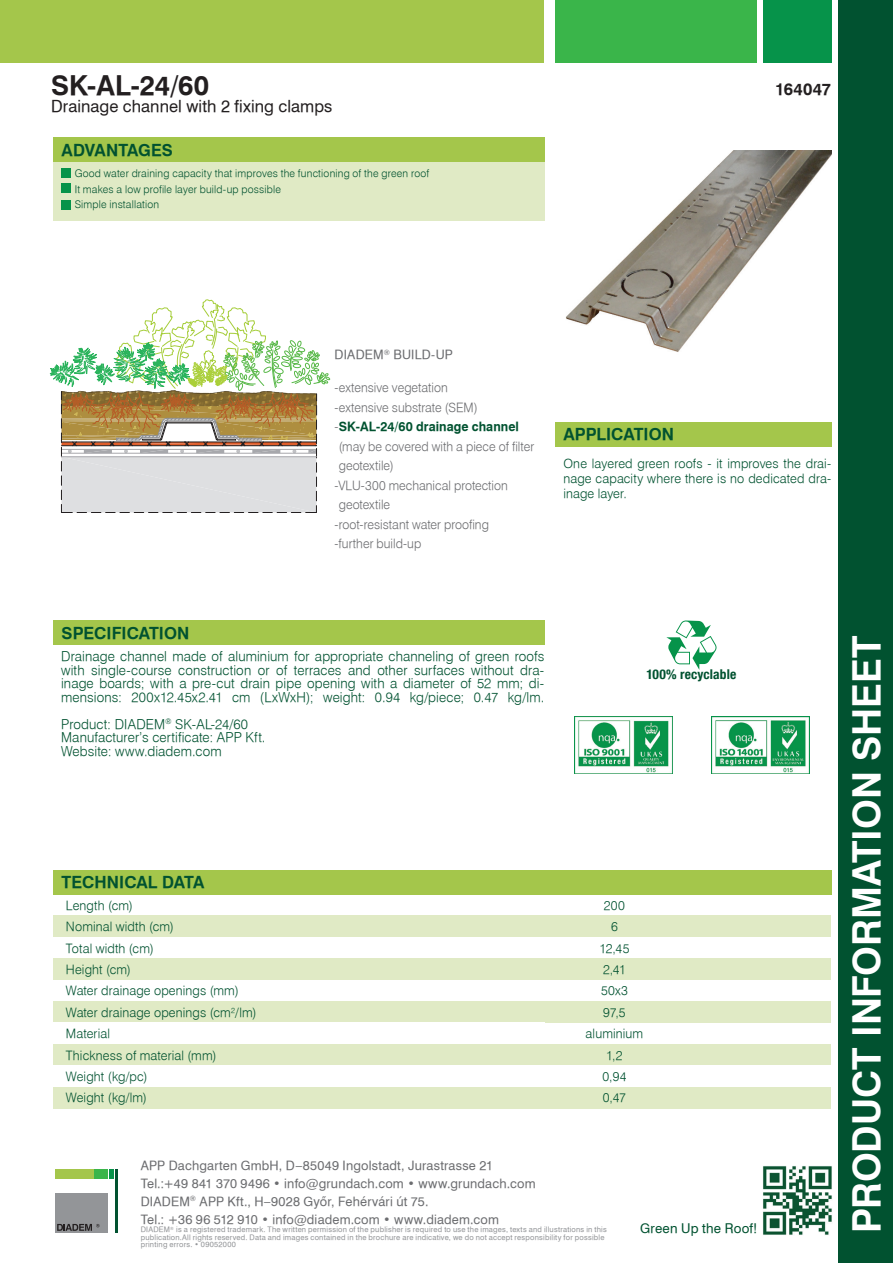
<style>
.page{position:relative;width:893px;height:1263px;background:#fff}
.page>*{position:absolute;margin:0;border:0;box-sizing:border-box;transform-origin:0 0}
.t1{font:37.8px "H Swiss 721 BT Bold";letter-spacing:-.005em;color:#fff}
.t2{font:27px "H Swiss 721 BT Bold";color:#231f20}
.t3{font:16.5px "H Swiss 721 BT Bold";color:#015230}
.t4{font:16.5px "H Swiss 721 BT";letter-spacing:.005em;color:#231f20}
.t5{font:16.5px "H Swiss 721 BT Bold";letter-spacing:.015em;color:#231f20}
.t6{font:13.5px/13.5px "H Swiss 721 Light BT";letter-spacing:.01em;color:#015230;text-align:justify}
.t7{font:700 condensed 13.5px "Helvetica Neue LT Com";letter-spacing:.01em;color:#015230}
.t8{font:13.2px "H Swiss 721 BT";letter-spacing:.015em;color:#015230}
.t9{font:12.75px/15.3px "H Swiss 721 Light BT";letter-spacing:.01em;color:#015230;text-align:justify}
.t10{font:12.75px/18px "H Swiss 721 BT";letter-spacing:.015em;color:#6c6d70}
.t11{font:12.75px/19.5px "H Swiss 721 Light BT";color:#6c6d70}
.t12{font:12.75px "H Swiss 721 BT Bold";letter-spacing:.005em;color:#015230}
.t13{font:10.5px/15.3px "H Swiss 721 Light BT";letter-spacing:.015em;color:#015230}
.t14{font:7.5px/7.5px "H Swiss 721 BT";letter-spacing:.025em;color:#939598}
.s1{font-family:"H Swiss 721 Light BT";color:#6c6d70}
</style>
<div class="page">
<svg style="left:50px;top:300px;width:280px;height:213px"></svg>
<div style="left:53px;top:147px;width:491px;height:74px;background:#e0eac5"></div>
<div style="left:554px;top:0;width:202px;height:63px;background:#3ab54a"></div>
<div style="left:763px;top:0;width:68px;height:63px;background:#06934a"></div>
<div style="left:838px;top:0;width:55px;height:1263px;background:#015230"></div>
<div style="left:53px;top:138px;width:491px;height:24px;background:#a4c64b"></div>
<div style="left:53px;top:620px;width:491px;height:25px;background:#a4c64b"></div>
<div style="left:555px;top:422px;width:276px;height:24px;background:#a4c64b"></div>
<img style="left:574px;top:716px;width:98px;height:57px">
<img style="left:712px;top:716px;width:98px;height:57px">
<svg style="left:666px;top:620px;width:50px;height:50px"></svg>
<div style="left:53px;top:870px;width:778px;height:24px;background:#a4c64b"></div>
<div style="left:398px;top:916px;width:433px;height:21px;background:#e0eac5"></div>
<div style="left:398px;top:1001px;width:433px;height:22px;background:#e0eac5"></div>
<div style="left:53px;top:1001px;width:491px;height:22px;background:#e0eac5"></div>
<div style="left:53px;top:1044px;width:491px;height:21px;background:#e0eac5"></div>
<div style="left:398px;top:1044px;width:433px;height:21px;background:#e0eac5"></div>
<div style="left:53px;top:1087px;width:491px;height:21px;background:#e0eac5"></div>
<div style="left:398px;top:1087px;width:433px;height:21px;background:#e0eac5"></div>
<img style="left:566px;top:150px;width:265px;height:202px">
<div style="left:53px;top:916px;width:491px;height:21px;background:#e0eac5"></div>
<img style="left:763px;top:1166px;width:69px;height:69px">
<div style="left:398px;top:958px;width:433px;height:22px;background:#e0eac5"></div>
<div style="left:53px;top:958px;width:491px;height:22px;background:#e0eac5"></div>
<svg style="left:55px;top:1169px;width:63px;height:64px"></svg>
<div style="left:0;top:0;width:544px;height:63px;background:#a4c64b"></div>
<div style="left:62px;top:168px;width:9px;height:9px;background:#06934a"></div>
<div style="left:62px;top:183px;width:9px;height:10px;background:#06934a"></div>
<div style="left:62px;top:200px;width:9px;height:9px;background:#06934a"></div>
<h2 class="t2" style="left:51px;top:69px;width:160px">SK-AL-24/60</h2>
<p class="t4" style="left:51px;top:96px;width:283px">Drainage channel with 2 fixing clamps</p>
<p class="t3" style="left:62px;top:140px;width:113px">ADVANTAGES</p>
<p class="t13" style="left:75px;top:166px;width:356px">Good water draining capacity that improves the functioning of the green roof<br>It makes a low profile layer build-up possible<br>Simple installation</p>
<p class="t5" style="left:775px;top:79px;width:57px">164047</p>
<p class="t10" style="left:334px;top:345px;width:120px">DIADEM<sup>®</sup> BUILD-UP</p>
<p class="t11" style="left:334px;top:378px;width:145px">-extensive vegetation -extensive substrate (SEM)</p>
<p class="t12" style="left:334px;top:419px;width:186px"><span class="s1">-</span>SK-AL-24/60 drainage channel</p>
<p class="t11" style="left:339px;top:436px;width:197px">(may be covered with a piece of filter</p>
<p class="t11" style="left:339px;top:456px;width:57px">geotextile)</p>
<p class="t11" style="left:334px;top:475px;width:175px">-VLU-300 mechanical protection</p>
<p class="t11" style="left:339px;top:495px;width:53px">geotextile</p>
<p class="t11" style="left:334px;top:514px;width:156px">-root-resistant water proofing</p>
<p class="t11" style="left:334px;top:534px;width:88px">-further build-up</p>
<p class="t3" style="left:563px;top:424px;width:112px">APPLICATION</p>
<p class="t9" style="left:563px;top:455px;width:269px">One layered green roofs - it improves the drai&shy;nage capacity where there is no dedicated dra&shy;inage layer.</p>
<p class="t3" style="left:62px;top:623px;width:129px">SPECIFICATION</p>
<p class="t6" style="left:61px;top:650px;width:485px">Drainage channel made of aluminium for appropriate channeling of green roofs with single-course construction or of terraces and other surfaces without dra&shy;inage boards; with a pre-cut drain pipe opening with a diameter of 52 mm; di&shy;mensions: 200x12.45x2.41 cm (LxWxH); weight: 0.94 kg/piece; 0.47 kg/lm.</p>
<p class="t6" style="left:61px;top:717px;width:206px;text-align:left">Product: DIADEM<sup>®</sup> SK-AL-24/60<br>Manufacturer’s certificate: APP Kft.<br>Website: www.diadem.com</p>
<p class="t7" style="left:646px;top:666px;width:91px">100% recyclable</p>
<p class="t3" style="left:62px;top:872px;width:144px">TECHNICAL DATA</p>
<p class="t9" style="left:66px;top:898px;width:69px">Length (cm)</p>
<p class="t9" style="left:604px;top:894px;width:23px;line-height:21.5px;text-align:center">200<br>6</p>
<p class="t9" style="left:66px;top:940px;width:89px">Total width (cm)</p>
<p class="t9" style="left:599px;top:940px;width:32px">12,45</p>
<p class="t9" style="left:66px;top:983px;width:174px">Water drainage openings (mm)</p>
<p class="t9" style="left:601px;top:983px;width:28px">50x3</p>
<p class="t9" style="left:66px;top:1004px;width:192px">Water drainage openings (cm<sup>2</sup>/lm)</p>
<p class="t9" style="left:603px;top:1004px;width:24px">97,5</p>
<p class="t9" style="left:66px;top:1026px;width:46px">Material</p>
<p class="t9" style="left:586px;top:1026px;width:59px">aluminium</p>
<p class="t9" style="left:66px;top:1047px;width:152px">Thickness of material (mm)</p>
<p class="t9" style="left:606px;top:1047px;width:18px">1,2</p>
<p class="t9" style="left:66px;top:1090px;width:83px">Weight (kg/lm)</p>
<p class="t9" style="left:603px;top:1090px;width:25px">0,47</p>
<p class="t9" style="left:66px;top:919px;width:110px">Nominal width (cm)</p>
<p class="t9" style="left:66px;top:962px;width:67px">Height (cm)</p>
<p class="t9" style="left:603px;top:962px;width:24px">2,41</p>
<p class="t9" style="left:66px;top:1069px;width:83px">Weight (kg/pc)</p>
<p class="t9" style="left:602px;top:1069px;width:26px">0,94</p>
<p class="t10" style="left:141px;top:1156px;width:396px">APP Dachgarten GmbH, D–85049 Ingolstadt, Jurastrasse 21<br>Tel.:+49 841 370 9496 • info@grundach.com • www.grundach.com DIADEM<sup>®</sup> APP Kft., H–9028 Gyôr, Fehérvári út 75.<br>Tel.: +36 96 512 910 • info@diadem.com • www.diadem.com</p>
<p class="t14" style="left:141px;top:1226px;width:468px">DIADEM<sup>®</sup> is a registered trademark. The written permission of the publisher is required to use the images, texts and illustrations in this publication.All rights reserved. Data and images contained in the brochure are indicative, we do not accept responsibility for possible printing errors. • 09052000</p>
<p class="t8" style="left:640px;top:1221px;width:119px">Green Up the Roof!</p>
<h1 class="t1" style="left:844px;top:1233px;width:599px;rotate:-90deg">PRODUCT INFORMATION SHEET</h1>
</div>
